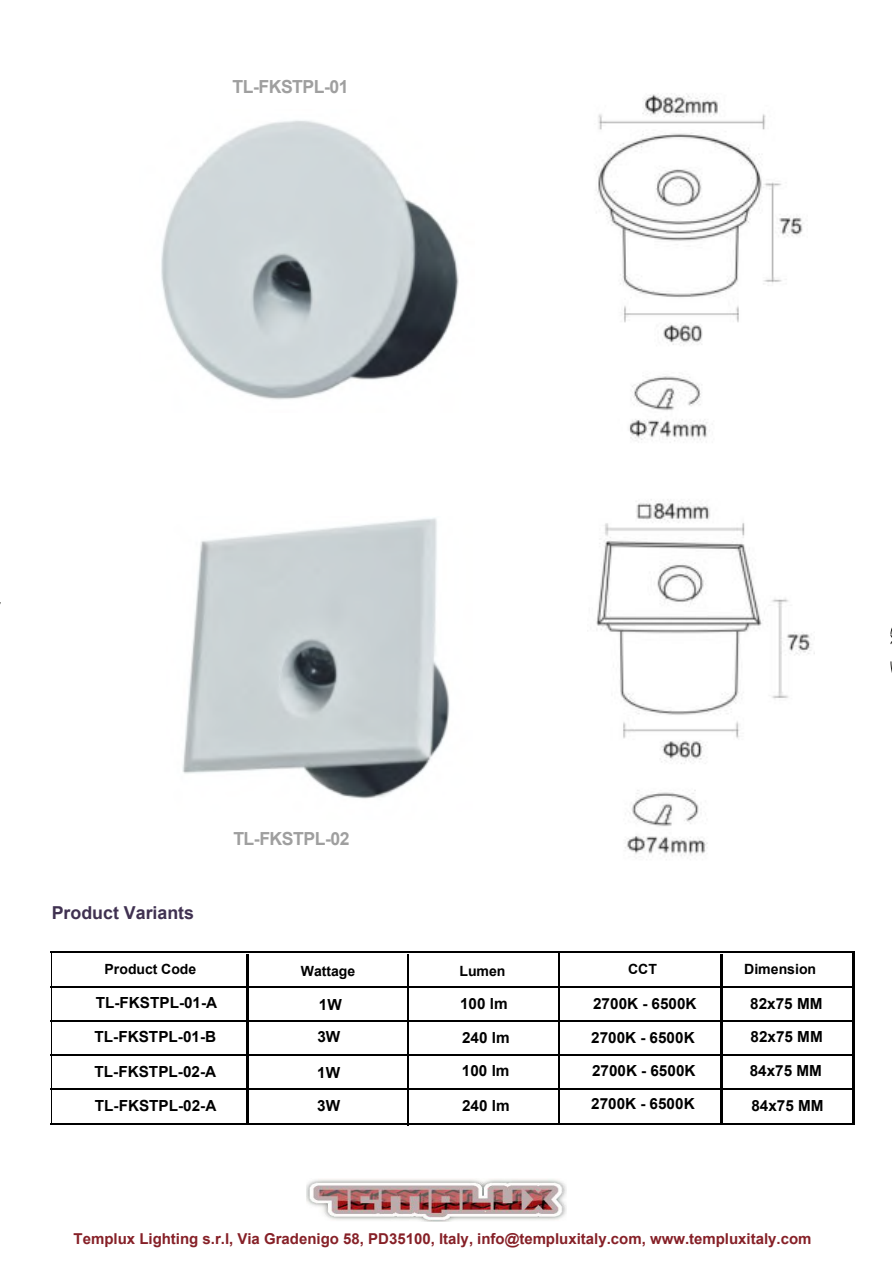
<style>
.page{position:relative;width:892px;height:1263px;background:#fff}
.page>*{position:absolute;margin:0;border:0;box-sizing:border-box;transform-origin:0 0}
.t1{font:700 18px "Arial";letter-spacing:-.025em;color:#9f9f9f}
.t2{font:700 17.85px "Arial";color:#403151}
.t3{font:700 15.3px/33px "Arial";color:#000}
.t4{font:700 15px "Arial";color:#862027}
.t5{font:700 14.1px "Arial";color:#000}
</style>
<div class="page">
<svg style="left:891px;top:661px;width:1px;height:12px"></svg>
<svg style="left:891px;top:627px;width:1px;height:17px"></svg>
<hr style="left:247px;top:953px;width:2px;height:171px;background:#000">
<hr style="left:408px;top:953px;width:1px;height:172px;background:#000">
<hr style="left:720px;top:953px;width:2px;height:171px;background:#000">
<hr style="left:852px;top:952px;width:3px;height:171px;background:#000">
<hr style="left:51px;top:951px;width:804px;height:1px;background:#000">
<hr style="left:51px;top:985px;width:804px;height:1px;background:#000">
<hr style="left:51px;top:1020px;width:804px;height:1px;background:#000">
<hr style="left:51px;top:1054px;width:804px;height:1px;background:#000">
<hr style="left:51px;top:1088px;width:804px;height:1px;background:#000">
<hr style="left:51px;top:952px;width:1px;height:172px;background:#000">
<img style="left:306px;top:1179px;width:260px;height:42px">
<hr style="left:50px;top:1123px;width:804px;height:1px;background:#000">
<hr style="left:558px;top:951px;width:2px;height:171px;background:#000">
<img style="left:161px;top:120px;width:298px;height:280px">
<img style="left:182px;top:518px;width:268px;height:281px">
<img style="left:596px;top:93px;width:208px;height:348px">
<img style="left:596px;top:499px;width:215px;height:361px">
<p class="t1" style="left:232px;top:78px;width:118px">TL-FKSTPL-01</p>
<p class="t1" style="left:233px;top:830px;width:118px">TL-FKSTPL-02</p>
<p class="t2" style="left:52px;top:903px;width:144px">Product Variants</p>
<p class="t5" style="left:105px;top:961px;width:93px">Product Code</p>
<p class="t3" style="left:96px;top:987px;width:123px">TL-FKSTPL-01-A</p>
<p class="t3" style="left:95px;top:1020px;width:123px">TL-FKSTPL-01-B</p>
<p class="t3" style="left:95px;top:1055px;width:123px;line-height:33.6px">TL-FKSTPL-02-A<br>TL-FKSTPL-02-A</p>
<p class="t5" style="left:744px;top:961px;width:73px">Dimension</p>
<p class="t5" style="left:301px;top:964px;width:56px">Wattage</p>
<p class="t5" style="left:628px;top:962px;width:30px">CCT</p>
<p class="t3" style="left:319px;top:988px;width:24px">1W</p>
<p class="t3" style="left:593px;top:987px;width:105px">2700K - 6500K</p>
<p class="t5" style="left:459px;top:963px;width:47px">Lumen</p>
<p class="t3" style="left:460px;top:988px;width:49px">100 lm</p>
<p class="t3" style="left:750px;top:987px;width:74px">82x75 MM</p>
<p class="t3" style="left:317px;top:1020px;width:24px">3W</p>
<p class="t3" style="left:462px;top:1021px;width:49px">240 lm</p>
<p class="t3" style="left:751px;top:1020px;width:74px">82x75 MM</p>
<p class="t3" style="left:317px;top:1056px;width:24px">1W</p>
<p class="t3" style="left:462px;top:1055px;width:49px">100 lm</p>
<p class="t3" style="left:750px;top:1055px;width:74px">84x75 MM</p>
<p class="t3" style="left:317px;top:1089px;width:24px">3W</p>
<p class="t3" style="left:462px;top:1089px;width:49px">240 lm</p>
<p class="t3" style="left:751px;top:1089px;width:74px">84x75 MM</p>
<p class="t3" style="left:591px;top:1022px;width:106px;text-align:justify">2700K - 6500K 2700K - 6500K 2700K - 6500K</p>
<p class="t4" style="left:74px;top:1230px;width:739px">Templux Lighting s.r.l, Via Gradenigo 58, PD35100, Italy, info@templuxitaly.com, www.templuxitaly.com</p>
</div>
